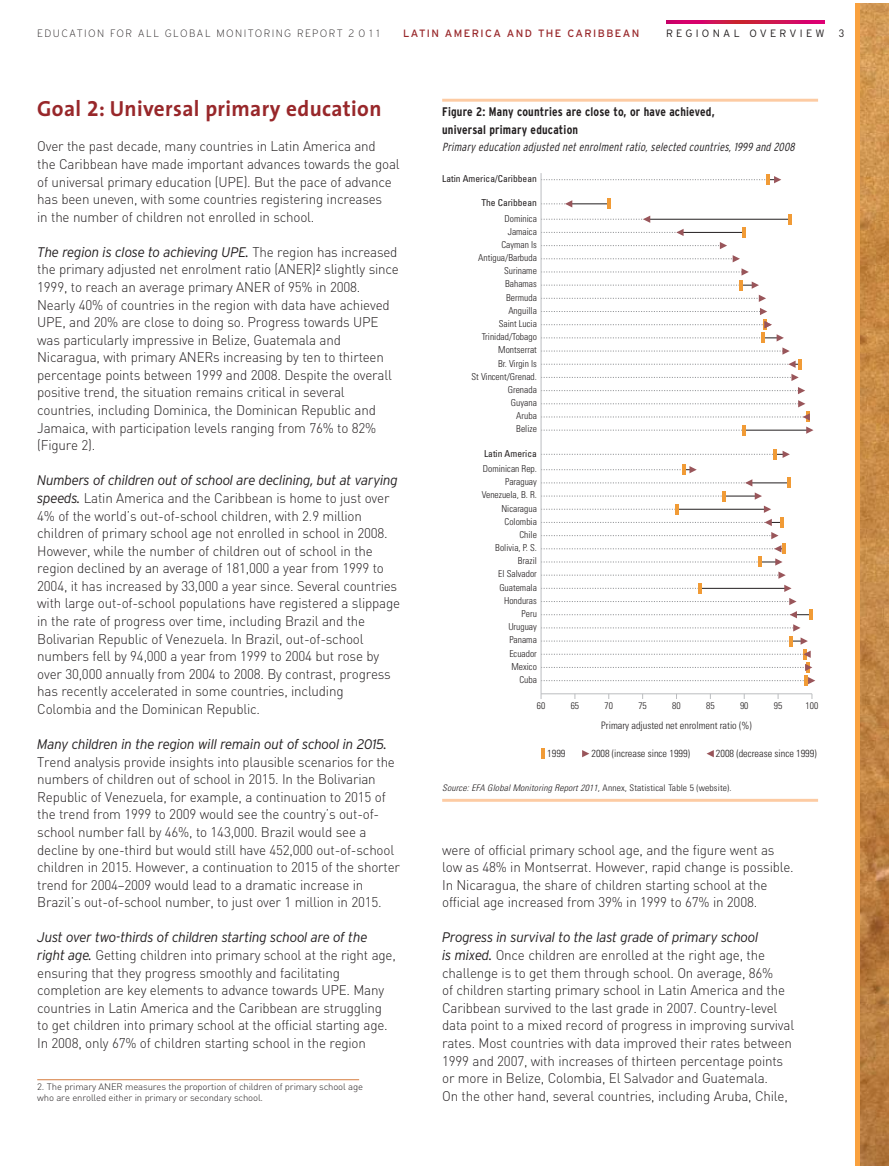
<style>
.page{position:relative;width:889px;height:1167px;background:#fff}
.page>*{position:absolute;margin:0;border:0;box-sizing:border-box;transform-origin:0 0}
.t1{font:700 21.9px "The Sans";letter-spacing:.02em;color:#98272a;scale:.96 1}
.t2{font:300 13.95px/17.5px "DIN";letter-spacing:-.015em;color:#231f20;scale:.96 1}
.t3{font:italic 300 13.95px "Interstate";letter-spacing:-.02em;color:#231f20;scale:.96 1}
.t4{font:700 condensed 12.45px/17.5px "Interstate";letter-spacing:.015em;color:#231f20}
.t5{font:italic 300 condensed 11.7px "Interstate";color:#231f20}
.t6{font:200 10.65px "Interstate";letter-spacing:.13em;color:#231f20}
.t7{font:10.65px "Interstate";letter-spacing:.13em;color:#98272a}
.t8{font:300 10.65px "Interstate";letter-spacing:.305em;color:#231f20}
.t9{font:10.65px "DIN";color:#231f20}
.t10{font:300 condensed 10.2px "Univers";color:#231f20}
.t11{font:300 condensed 9.45px/13.2px "Univers";color:#231f20;text-align:right}
.t12{font:condensed 9.45px "Univers";color:#231f20}
.t13{font:300 9.3px/10.2px "DIN";letter-spacing:-.015em;color:#231f20}
.t14{font:italic 300 condensed 9px "Univers";color:#231f20;scale:1.05 1}
.s1{font-family:"The Sans Bold Expert";font-weight:400}
.s2{font-family:"DIN";font-style:normal}
.s3{font-family:"Interstate";font-style:italic}
.s4{font-style:normal}
</style>
<div class="page">
<img style="left:859px;top:3px;width:29px;height:1162px">
<hr style="left:37px;top:1079px;width:322px;height:1px;background:#d67d40">
<hr style="left:855px;top:3px;width:4px;height:1162px;background:#f9a13e">
<svg style="left:666px;top:21px;width:158px;height:3px"></svg>
<hr style="left:570px;top:204px;width:38px;height:1px;background:#231f20">
<hr style="left:648px;top:219px;width:142px;height:1px;background:#231f20">
<hr style="left:681px;top:232px;width:63px;height:1px;background:#231f20">
<hr style="left:751px;top:482px;width:37px;height:1px;background:#231f20">
<hr style="left:541px;top:693px;width:271px;height:1px;background:#bbbdc0">
<svg style="left:582px;top:750px;width:7px;height:7px"></svg>
<svg style="left:706px;top:750px;width:7px;height:7px"></svg>
<hr style="left:541px;top:748px;width:4px;height:11px;background:#f19b36">
<hr style="left:541px;top:173px;width:1px;height:521px;background:#bbbdc0">
<svg style="left:788px;top:214px;width:3px;height:10px"></svg>
<hr style="left:766px;top:174px;width:4px;height:11px;background:#f19b36">
<svg style="left:742px;top:227px;width:3px;height:11px"></svg>
<hr style="left:607px;top:199px;width:4px;height:10px;background:#f19b36">
<hr style="left:782px;top:543px;width:4px;height:11px;background:#f19b36">
<hr style="left:763px;top:319px;width:4px;height:11px;background:#f19b36">
<hr style="left:798px;top:359px;width:4px;height:10px;background:#f19b36">
<hr style="left:758px;top:557px;width:4px;height:10px;background:#f19b36">
<hr style="left:809px;top:609px;width:4px;height:11px;background:#f19b36">
<hr style="left:682px;top:464px;width:4px;height:11px;background:#f19b36">
<svg style="left:786px;top:478px;width:4px;height:10px"></svg>
<svg style="left:541px;top:176px;width:240px;height:7px"></svg>
<svg style="left:541px;top:216px;width:109px;height:7px"></svg>
<svg style="left:541px;top:242px;width:186px;height:7px"></svg>
<svg style="left:541px;top:361px;width:257px;height:7px"></svg>
<svg style="left:541px;top:268px;width:225px;height:34px"></svg>
<svg style="left:541px;top:255px;width:199px;height:7px"></svg>
<svg style="left:541px;top:308px;width:226px;height:7px"></svg>
<svg style="left:541px;top:387px;width:264px;height:7px"></svg>
<svg style="left:541px;top:374px;width:257px;height:7px"></svg>
<svg style="left:541px;top:466px;width:155px;height:7px"></svg>
<svg style="left:541px;top:229px;width:142px;height:7px"></svg>
<svg style="left:541px;top:200px;width:31px;height:7px"></svg>
<svg style="left:541px;top:321px;width:248px;height:34px"></svg>
<svg style="left:541px;top:400px;width:272px;height:35px"></svg>
<svg style="left:541px;top:545px;width:241px;height:7px"></svg>
<svg style="left:541px;top:451px;width:248px;height:7px"></svg>
<svg style="left:541px;top:611px;width:268px;height:7px"></svg>
<svg style="left:541px;top:558px;width:241px;height:7px"></svg>
<svg style="left:541px;top:571px;width:255px;height:34px"></svg>
<svg style="left:541px;top:479px;width:242px;height:60px"></svg>
<svg style="left:541px;top:624px;width:274px;height:62px"></svg>
<hr style="left:442px;top:99px;width:376px;height:3px;background:#fdcba3">
<hr style="left:442px;top:799px;width:376px;height:3px;background:#fdcba3">
<p class="t6" style="left:37px;top:30px;width:344px">EDUCATION FOR ALL GLOBAL MONITORING REPORT 2 0 1 1</p>
<p class="t7" style="left:403px;top:30px;width:238px">LATIN AMERICA AND THE CARIBBEAN</p>
<p class="t8" style="left:666px;top:30px;width:160px">REGIONAL OVERVIEW</p>
<p class="t9" style="left:838px;top:27px;width:7px">3</p>
<h1 class="t1" style="left:37px;top:100px;width:360px">Goal <span class="s1">2</span>: Universal primary education</h1>
<p class="t2" style="left:37px;top:139px;width:379px">Over the past decade, many countries in Latin America and<br>the Caribbean have made important advances towards the goal of universal primary education (UPE). But the pace of advance has been uneven, with some countries registering increases<br>in the number of children not enrolled in school.</p>
<p class="t3" style="left:37px;top:247px;width:377px">The region is close to achieving UPE. <span class="s2">The region has increased</span></p>
<p class="t2" style="left:37px;top:262px;width:378px">the primary adjusted net enrolment ratio (ANER)<sup>2</sup> slightly since 1999, to reach an average primary ANER of 95% in 2008.<br>Nearly 40% of countries in the region with data have achieved UPE, and 20% are close to doing so. Progress towards UPE was particularly impressive in Belize, Guatemala and Nicaragua, with primary ANERs increasing by ten to thirteen percentage points between 1999 and 2008. Despite the overall positive trend, the situation remains critical in several countries, including Dominica, the Dominican Republic and Jamaica, with participation levels ranging from 76% to 82% (Figure 2).</p>
<p class="t3" style="left:37px;top:475px;width:377px">Numbers of children out of school are declining, but at varying</p>
<p class="t2" style="left:37px;top:491px;width:379px"><span class="s3">speeds.</span> Latin America and the Caribbean is home to just over 4% of the world’s out-of-school children, with 2.9 million children of primary school age not enrolled in school in 2008.<br>However, while the number of children out of school in the region declined by an average of 181,000 a year from 1999 to 2004, it has increased by 33,000 a year since. Several countries with large out-of-school populations have registered a slippage in the rate of progress over time, including Brazil and the Bolivarian Republic of Venezuela. In Brazil, out-of-school numbers fell by 94,000 a year from 1999 to 2004 but rose by over 30,000 annually from 2004 to 2008. By contrast, progress has recently accelerated in some countries, including Colombia and the Dominican Republic.</p>
<p class="t3" style="left:37px;top:739px;width:366px">Many children in the region will remain out of school in 2015.</p>
<p class="t2" style="left:37px;top:754px;width:379px">Trend analysis provide insights into plausible scenarios for the numbers of children out of school in 2015. In the Bolivarian Republic of Venezuela, for example, a continuation to 2015 of the trend from 1999 to 2009 would see the country’s out-of&shy;school number fall by 46%, to 143,000. Brazil would see a decline by one-third but would still have 452,000 out-of-school children in 2015. However, a continuation to 2015 of the shorter trend for 2004–2009 would lead to a dramatic increase in Brazil’s out-of-school number, to just over 1 million in 2015.</p>
<p class="t3" style="left:37px;top:932px;width:345px">Just over two-thirds of children starting school are of the</p>
<p class="t2" style="left:37px;top:948px;width:375px"><span class="s3">right age.</span> Getting children into primary school at the right age, ensuring that they progress smoothly and facilitating completion are key elements to advance towards UPE. Many countries in Latin America and the Caribbean are struggling to get children into primary school at the official starting age.<br>In 2008, only 67% of children starting school in the region</p>
<p class="t13" style="left:37px;top:1083px;width:327px">2. The primary ANER measures the proportion of children of primary school age who are enrolled either in primary or secondary school.</p>
<p class="t4" style="left:442px;top:104px;width:274px">Figure 2: Many countries are close to, or have achieved, universal primary education</p>
<p class="t5" style="left:442px;top:143px;width:356px">Primary education adjusted net enrolment ratio, selected countries, 1999 and 2008</p>
<p class="t12" style="left:442px;top:175px;width:96px">Latin America/Caribbean</p>
<p class="t12" style="left:481px;top:199px;width:57px">The Caribbean</p>
<p class="t11" style="left:471px;top:212px;width:67px">Dominica<br>Jamaica<br>Cayman Is<br>Antigua/Barbuda<br>Suriname<br>Bahamas<br>Bermuda<br>Anguilla<br>Saint Lucia<br>Trinidad/Tobago<br>Montserrat<br>Br. Virgin Is<br>St Vincent/Grenad.<br>Grenada<br>Guyana<br>Aruba<br>Belize</p>
<p class="t12" style="left:484px;top:450px;width:54px">Latin America</p>
<p class="t11" style="left:481px;top:463px;width:57px">Dominican Rep.<br>Paraguay<br>Venezuela, B. R.<br>Nicaragua<br>Colombia<br>Chile<br>Bolivia, P. S.<br>Brazil<br>El Salvador<br>Guatemala<br>Honduras<br>Peru<br>Uruguay<br>Panama<br>Ecuador<br>Mexico<br>Cuba</p>
<p class="t11" style="left:537px;top:700px;width:10px">60</p>
<p class="t11" style="left:570px;top:700px;width:10px">65</p>
<p class="t11" style="left:604px;top:700px;width:10px">70</p>
<p class="t11" style="left:638px;top:700px;width:10px">75</p>
<p class="t11" style="left:672px;top:700px;width:10px">80</p>
<p class="t11" style="left:706px;top:700px;width:10px">85</p>
<p class="t11" style="left:740px;top:700px;width:10px">90</p>
<p class="t11" style="left:773px;top:700px;width:10px">95</p>
<p class="t11" style="left:805px;top:700px;width:14px">100</p>
<p class="t10" style="left:601px;top:721px;width:152px">Primary adjusted net enrolment ratio (%)</p>
<p class="t10" style="left:547px;top:749px;width:20px">1999</p>
<p class="t10" style="left:591px;top:749px;width:100px">2008 (increase since 1999)</p>
<p class="t10" style="left:716px;top:749px;width:102px">2008 (decrease since 1999)</p>
<p class="t14" style="left:442px;top:784px;width:277px">Source: EFA Global Monitoring Report 2011<span class="s4">, A n n ex , S ta t i st i c a l Ta b l e 5 ( we b s i t e ) .</span></p>
<p class="t2" style="left:442px;top:842px;width:368px">were of official primary school age, and the figure went as low as 48% in Montserrat. However, rapid change is possible.<br>In Nicaragua, the share of children starting school at the official age increased from 39% in 1999 to 67% in 2008.</p>
<p class="t3" style="left:442px;top:932px;width:331px">Progress in survival to the last grade of primary school</p>
<p class="t2" style="left:442px;top:948px;width:368px"><span class="s3">is mixed.</span> Once children are enrolled at the right age, the challenge is to get them through school. On average, 86%<br>of children starting primary school in Latin America and the Caribbean survived to the last grade in 2007. Country-level data point to a mixed record of progress in improving survival rates. Most countries with data improved their rates between 1999 and 2007, with increases of thirteen percentage points or more in Belize, Colombia, El Salvador and Guatemala.<br>On the other hand, several countries, including Aruba, Chile,</p>
</div>
